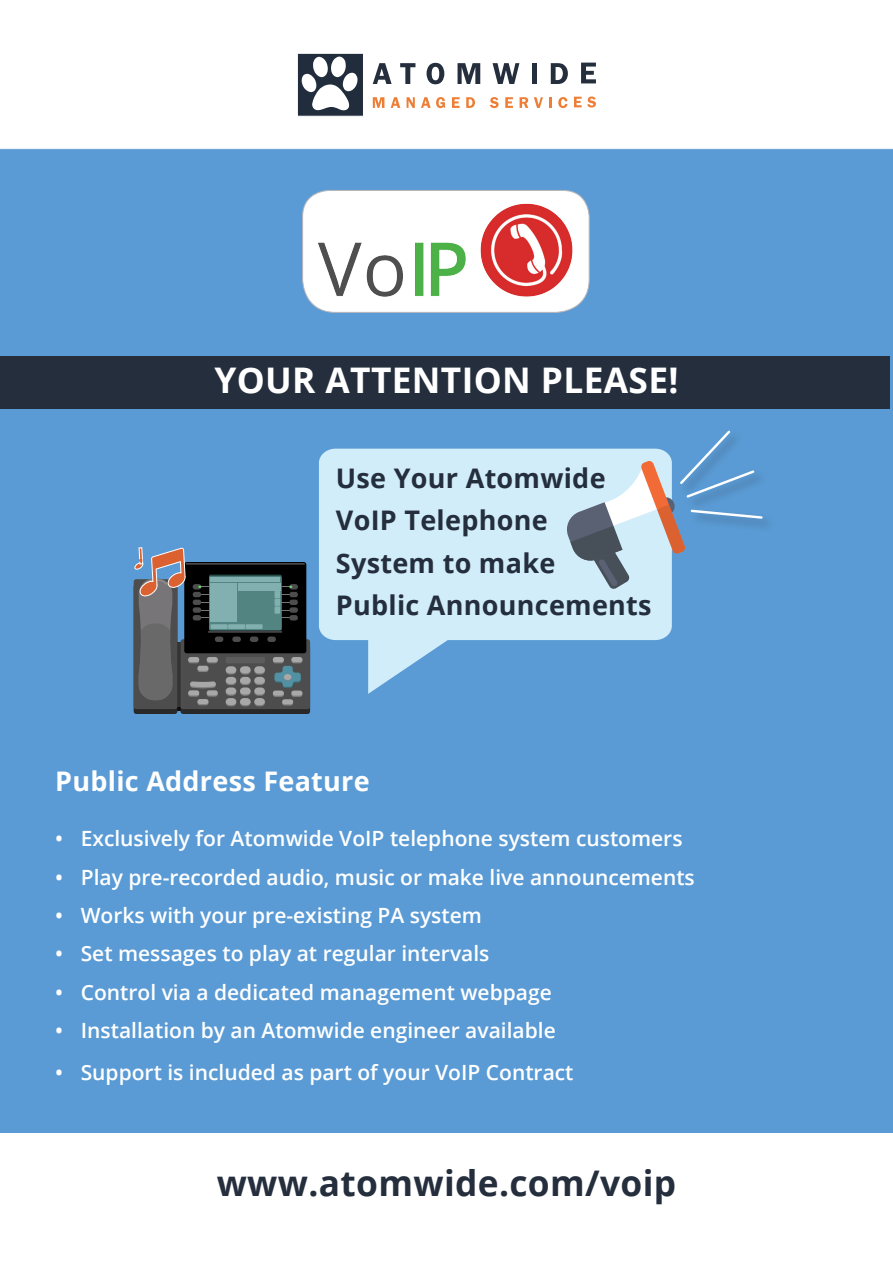
<style>
.page{position:relative;width:893px;height:1263px;background:#fff}
.page>*{position:absolute;margin:0;border:0;box-sizing:border-box;transform-origin:0 0}
.t1{font:700 35.25px "Open Sans";letter-spacing:.01em;color:#242e3d}
.t2{font:700 35.25px "Open Sans";letter-spacing:.01em;color:#fff}
.t3{font:700 27px/42.5px "Open Sans";letter-spacing:.01em;color:#242e3d}
.t4{font:700 27px "Open Sans";letter-spacing:.01em;color:#fff}
.Body_Text{font:600 21px "Open Sans";color:#fff}
</style>
<div class="page">
<div style="left:0;top:135px;width:893px;height:1128px;background:#5a9bd5"></div>
<svg style="left:319px;top:449px;width:353px;height:245px;fill:#d1edfa"></svg>
<svg style="left:0;top:62px;width:893px;height:88px"></svg>
<svg style="left:177px;top:706px;width:4px;height:5px"></svg>
<div style="left:174px;top:642px;width:8px;height:64px;background:#333"></div>
<div style="left:134px;top:584px;width:43px;height:130px;background:#292929;border-radius:3px"></div>
<div style="left:181px;top:644px;width:129px;height:70px;background:#292929;border-radius:3px"></div>
<div style="left:134px;top:579px;width:43px;height:130px;background:#4d4d4d;border-radius:3px"></div>
<div style="left:181px;top:639px;width:129px;height:70px;background:#4d4d4d;border-radius:3px"></div>
<div style="left:184px;top:562px;width:122px;height:91px;background:#000;border-radius:3px"></div>
<div style="left:273px;top:692px;width:11px;height:5px;background:#989898;border-radius:3px"></div>
<svg style="left:291px;top:692px;width:11px;height:5px"></svg>
<div style="left:282px;top:700px;width:11px;height:5px;background:#8c8c8c;border-radius:3px"></div>
<div style="left:273px;top:658px;width:11px;height:5px;background:#828282;border-radius:3px"></div>
<div style="left:207px;top:658px;width:11px;height:5px;background:#777;border-radius:3px"></div>
<div style="left:207px;top:692px;width:11px;height:5px;background:#828282;border-radius:3px"></div>
<div style="left:273px;top:690px;width:11px;height:5px;background:#a8a8a8;border-radius:3px"></div>
<div style="left:291px;top:690px;width:11px;height:5px;background:#a8a8a8;border-radius:3px"></div>
<div style="left:282px;top:699px;width:11px;height:5px;background:#a8a8a8;border-radius:3px"></div>
<div style="left:273px;top:657px;width:11px;height:5px;background:#a8a8a8;border-radius:3px"></div>
<div style="left:291px;top:657px;width:11px;height:5px;background:#a8a8a8;border-radius:3px"></div>
<svg style="left:275px;top:666px;width:26px;height:22px"></svg>
<svg style="left:226px;top:666px;width:39px;height:40px"></svg>
<div style="left:226px;top:657px;width:39px;height:6px;background:#5c5c5c"></div>
<div style="left:207px;top:657px;width:11px;height:5px;background:#a8a8a8;border-radius:3px"></div>
<div style="left:207px;top:690px;width:11px;height:5px;background:#a8a8a8;border-radius:3px"></div>
<div style="left:197px;top:699px;width:11px;height:5px;background:#a8a8a8;border-radius:3px"></div>
<div style="left:284px;top:675px;width:7px;height:6px;background:#989898;border-radius:50%"></div>
<div style="left:284px;top:674px;width:7px;height:6px;background:#a8a8a8;border-radius:50%"></div>
<div style="left:209px;top:576px;width:73px;height:54px;background:#528582;border-radius:2px"></div>
<hr style="left:186px;top:563px;width:119px;height:1px;background:#787578">
<hr style="left:208px;top:631px;width:74px;height:1px;background:#787578">
<div style="left:215px;top:636px;width:8px;height:6px;background:#4d4d4d;border-radius:3px"></div>
<div style="left:232px;top:636px;width:9px;height:6px;background:#4d4d4d;border-radius:3px"></div>
<div style="left:267px;top:636px;width:9px;height:6px;background:#4d4d4d;border-radius:3px"></div>
<div style="left:250px;top:636px;width:8px;height:6px;background:#4d4d4d;border-radius:3px"></div>
<div style="left:211px;top:583px;width:26px;height:7px;background:#82b0b0"></div>
<div style="left:211px;top:624px;width:17px;height:5px;background:#82b0b0"></div>
<div style="left:228px;top:624px;width:17px;height:5px;background:#82b0b0"></div>
<div style="left:246px;top:624px;width:17px;height:5px;background:#82b0b0"></div>
<div style="left:211px;top:614px;width:26px;height:7px;background:#82b0b0"></div>
<div style="left:211px;top:591px;width:26px;height:7px;background:#82b0b0"></div>
<div style="left:211px;top:599px;width:26px;height:7px;background:#82b0b0"></div>
<div style="left:211px;top:606px;width:26px;height:8px;background:#82b0b0"></div>
<div style="left:238px;top:583px;width:42px;height:7px;background:#82b0b0"></div>
<hr style="left:211px;top:578px;width:69px;height:4px;background:#82b0b0">
<div style="left:275px;top:606px;width:5px;height:8px;background:#82b0b0"></div>
<svg style="left:289px;top:584px;width:9px;height:5px"></svg>
<div style="left:289px;top:615px;width:9px;height:5px;background:#4d4d4d;border-radius:3px"></div>
<div style="left:289px;top:592px;width:9px;height:5px;background:#4d4d4d;border-radius:3px"></div>
<div style="left:289px;top:600px;width:9px;height:5px;background:#4d4d4d;border-radius:3px"></div>
<div style="left:289px;top:607px;width:9px;height:6px;background:#4d4d4d;border-radius:3px"></div>
<svg style="left:275px;top:586px;width:19px;height:25px"></svg>
<svg style="left:302px;top:190px;width:288px;height:123px;background:#e6d2cf"></svg>
<svg style="left:373px;top:97px;width:11px;height:11px"></svg>
<svg style="left:391px;top:97px;width:9px;height:11px"></svg>
<svg style="left:407px;top:97px;width:8px;height:11px"></svg>
<svg style="left:421px;top:97px;width:24px;height:11px"></svg>
<svg style="left:452px;top:97px;width:8px;height:11px"></svg>
<svg style="left:466px;top:97px;width:9px;height:11px"></svg>
<svg style="left:490px;top:97px;width:9px;height:11px"></svg>
<svg style="left:505px;top:97px;width:8px;height:11px"></svg>
<svg style="left:520px;top:97px;width:8px;height:11px"></svg>
<svg style="left:534px;top:97px;width:9px;height:11px"></svg>
<svg style="left:549px;top:97px;width:3px;height:11px"></svg>
<svg style="left:558px;top:97px;width:9px;height:11px"></svg>
<svg style="left:574px;top:97px;width:22px;height:11px"></svg>
<svg style="left:373px;top:63px;width:19px;height:21px"></svg>
<svg style="left:400px;top:63px;width:15px;height:21px"></svg>
<svg style="left:427px;top:63px;width:17px;height:21px"></svg>
<svg style="left:458px;top:63px;width:22px;height:21px"></svg>
<svg style="left:493px;top:63px;width:26px;height:21px"></svg>
<div style="left:532px;top:63px;width:5px;height:21px;background:#242e3d"></div>
<svg style="left:551px;top:63px;width:17px;height:21px"></svg>
<svg style="left:581px;top:63px;width:15px;height:20px"></svg>
<div style="left:297px;top:53px;width:67px;height:64px;background:#212c3c;border:1px solid #fff"></div>
<svg style="left:302px;top:57px;width:55px;height:54px"></svg>
<div style="left:0;top:356px;width:889px;height:52px;background:#242e3d"></div>
<svg style="left:564px;top:430px;width:199px;height:159px"></svg>
<svg style="left:134px;top:547px;width:82px;height:153px"></svg>
<div style="left:0;top:1133px;width:893px;height:130px;background:#fff"></div>
<p class="t2" style="left:214px;top:355px;width:466px">YOUR ATTENTION PLEASE!</p>
<p class="t3" style="left:336px;top:456px;width:317px">Use Your Atomwide<br>VoIP Telephone<br>System to make<br>Public Announcements</p>
<p class="t4" style="left:55px;top:762px;width:316px">Public Address Feature</p>
<p class="Body_Text" style="left:55px;top:824px;width:629px">• Exclusively for Atomwide VoIP telephone system customers</p>
<p class="Body_Text" style="left:55px;top:862px;width:641px">• Play pre-recorded audio, music or make live announcements</p>
<p class="Body_Text" style="left:55px;top:901px;width:428px">• Works with your pre-existing PA system</p>
<p class="Body_Text" style="left:55px;top:939px;width:436px">• Set messages to play at regular intervals</p>
<p class="Body_Text" style="left:55px;top:978px;width:498px">• Control via a dedicated management webpage</p>
<p class="Body_Text" style="left:55px;top:1016px;width:502px">• Installation by an Atomwide engineer available</p>
<p class="Body_Text" style="left:55px;top:1058px;width:520px">• Support is included as part of your VoIP Contract</p>
<p class="t1" style="left:217px;top:1158px;width:461px">www.atomwide.com/voip</p>
</div>
